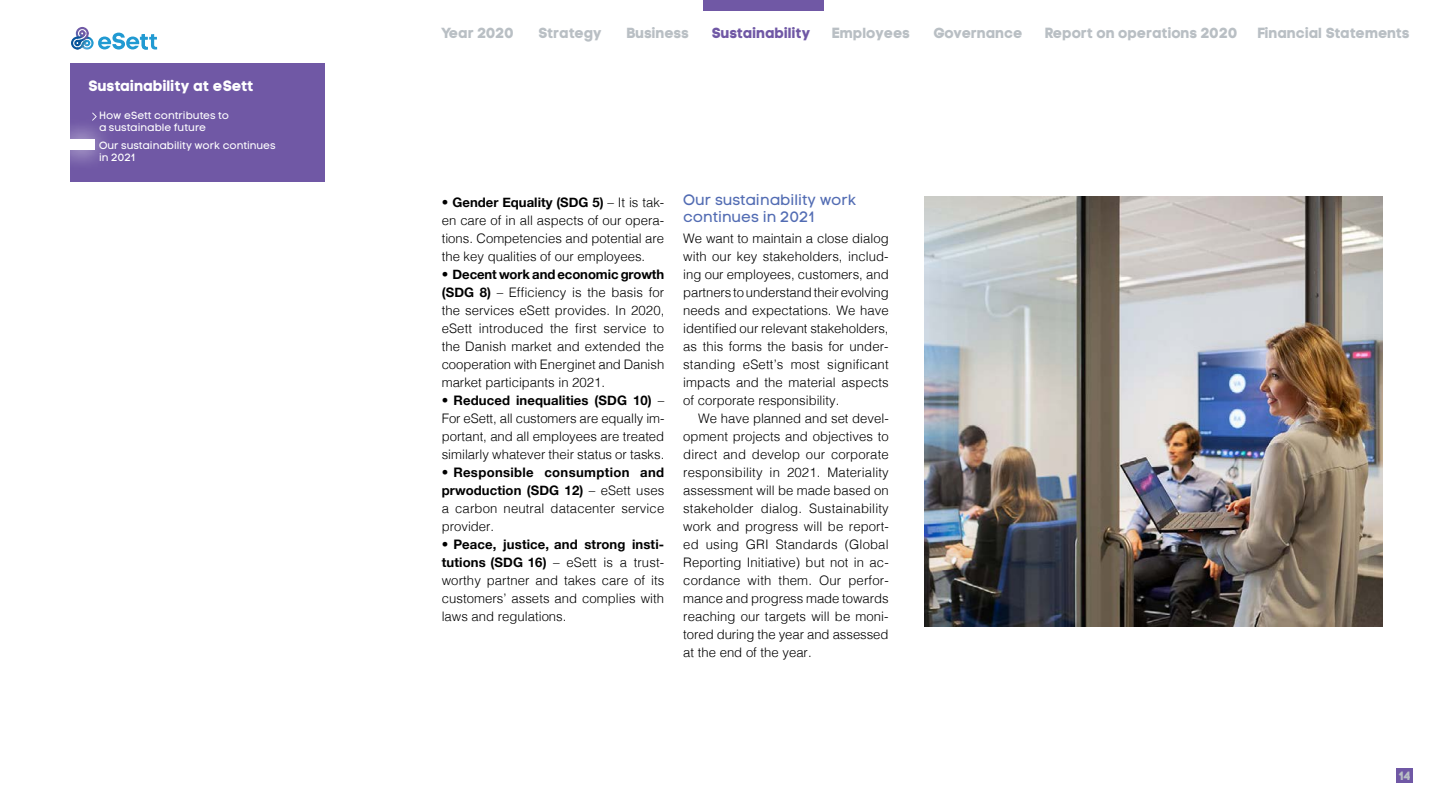
<style>
.page{position:relative;width:1440px;height:810px;background:#fff}
.page>*{position:absolute;margin:0;border:0;box-sizing:border-box;transform-origin:0 0}
.t1{font:15px/17.2px "Code Pro LC";color:#526cb3}
.t2{font:15px "Code Pro Bold LC";color:#fff}
.t3{font:14.62px "Code Pro Bold LC";color:#b9bfc4}
.t4{font:14.62px "Code Pro Bold LC";color:#7058a5}
.t5{font:300 13.12px/18px "Helvetica";color:#000;text-align:justify}
.t6{font:700 13.12px/18px "Helvetica Neue";letter-spacing:.01em;color:#000}
.t7{font:12px "Code Pro Bold LC";color:#b9bfc4}
.t8{font:10.5px/12px "Code Pro LC";color:#fff}
.s1{font-family:"Helvetica";font-weight:300}
.s2{font-family:"Helvetica Neue";font-weight:700}
</style>
<div class="page">
<svg style="left:71px;top:27px;width:86px;height:23px"></svg>
<img style="left:924px;top:196px;width:458px;height:430px">
<div style="left:1397px;top:769px;width:16px;height:14px;background:#7058a5"></div>
<div style="left:70px;top:63px;width:255px;height:119px;background:#7058a5"></div>
<svg style="left:70px;top:125px;width:35px;height:38px"></svg>
<div style="left:68px;top:140px;width:27px;height:10px;background:#fff"></div>
<svg style="left:92px;top:112px;width:5px;height:9px"></svg>
<div style="left:704px;top:0;width:120px;height:10px;background:#7058a5"></div>
<p class="t2" style="left:88px;top:76px;width:167px">Sustainability at eSett</p>
<p class="t8" style="left:99px;top:110px;width:132px">How eSett contributes to a sustainable future</p>
<p class="t8" style="left:99px;top:139px;width:178px">Our sustainability work continues in 2021</p>
<p class="t3" style="left:441px;top:24px;width:74px">Year 2020</p>
<p class="t3" style="left:538px;top:24px;width:65px">Strategy</p>
<p class="t3" style="left:626px;top:24px;width:64px">Business</p>
<p class="t3" style="left:832px;top:24px;width:80px">Employees</p>
<p class="t3" style="left:933px;top:24px;width:91px">Governance</p>
<p class="t3" style="left:1045px;top:24px;width:194px">Report on operations 2020</p>
<p class="t3" style="left:1257px;top:24px;width:154px">Financial Statements</p>
<p class="t4" style="left:712px;top:24px;width:100px">Sustainability</p>
<p class="t6" style="left:442px;top:194px;width:224px"><span class="s1">•</span> Gender Equality (SDG 5) <span class="s1">– It is tak-</span></p>
<p class="t5" style="left:442px;top:210px;width:224px">en care of in all aspects of our opera&shy;tions. Competencies and potential are the key qualities of our employees.</p>
<p class="t6" style="left:442px;top:266px;width:224px"><span class="s1">•</span> Decent work and economic growth</p>
<p class="t5" style="left:442px;top:282px;width:224px"><span class="s2">(SDG 8)</span> – Efficiency is the basis for the services eSett provides. In 2020, eSett introduced the first service to the Danish market and extended the cooperation with Energinet and Danish market participants in 2021.</p>
<p class="t6" style="left:442px;top:392px;width:224px"><span class="s1">•</span> Reduced inequalities (SDG 10) <span class="s1">–</span></p>
<p class="t5" style="left:442px;top:408px;width:224px">For eSett, all customers are equally im&shy;portant, and all employees are treated similarly whatever their status or tasks.</p>
<p class="t6" style="left:442px;top:464px;width:224px"><span class="s1">•</span> Responsible consumption and prwoduction (SDG 12) <span class="s1">– eSett uses</span></p>
<p class="t5" style="left:442px;top:498px;width:224px">a carbon neutral datacenter service provider.</p>
<p class="t6" style="left:442px;top:536px;width:224px"><span class="s1">•</span> Peace, justice, and strong insti-</p>
<p class="t5" style="left:442px;top:552px;width:224px"><span class="s2">tutions (SDG 16)</span> – eSett is a trust&shy;worthy partner and takes care of its customers’ assets and complies with laws and regulations.</p>
<p class="t1" style="left:683px;top:191px;width:174px">Our sustainability work continues in 2021</p>
<p class="t5" style="left:683px;top:228px;width:207px">We want to maintain a close dialog with our key stakeholders, includ&shy;ing our employees, customers, and partners to understand their evolving needs and expectations. We have identified our relevant stakeholders, as this forms the basis for under&shy;standing eSett’s most significant impacts and the material aspects of corporate responsibility.</p>
<p class="t5" style="left:683px;top:408px;width:207px;text-indent:15px">We have planned and set devel&shy;opment projects and objectives to direct and develop our corporate responsibility in 2021. Materiality assessment will be made based on stakeholder dialog. Sustainability work and progress will be report&shy;ed using GRI Standards (Global Reporting Initiative) but not in ac&shy;cordance with them. Our perfor&shy;mance and progress made towards reaching our targets will be moni&shy;tored during the year and assessed at the end of the year.</p>
<p class="t7" style="left:1399px;top:768px;width:13px">14</p>
</div>
